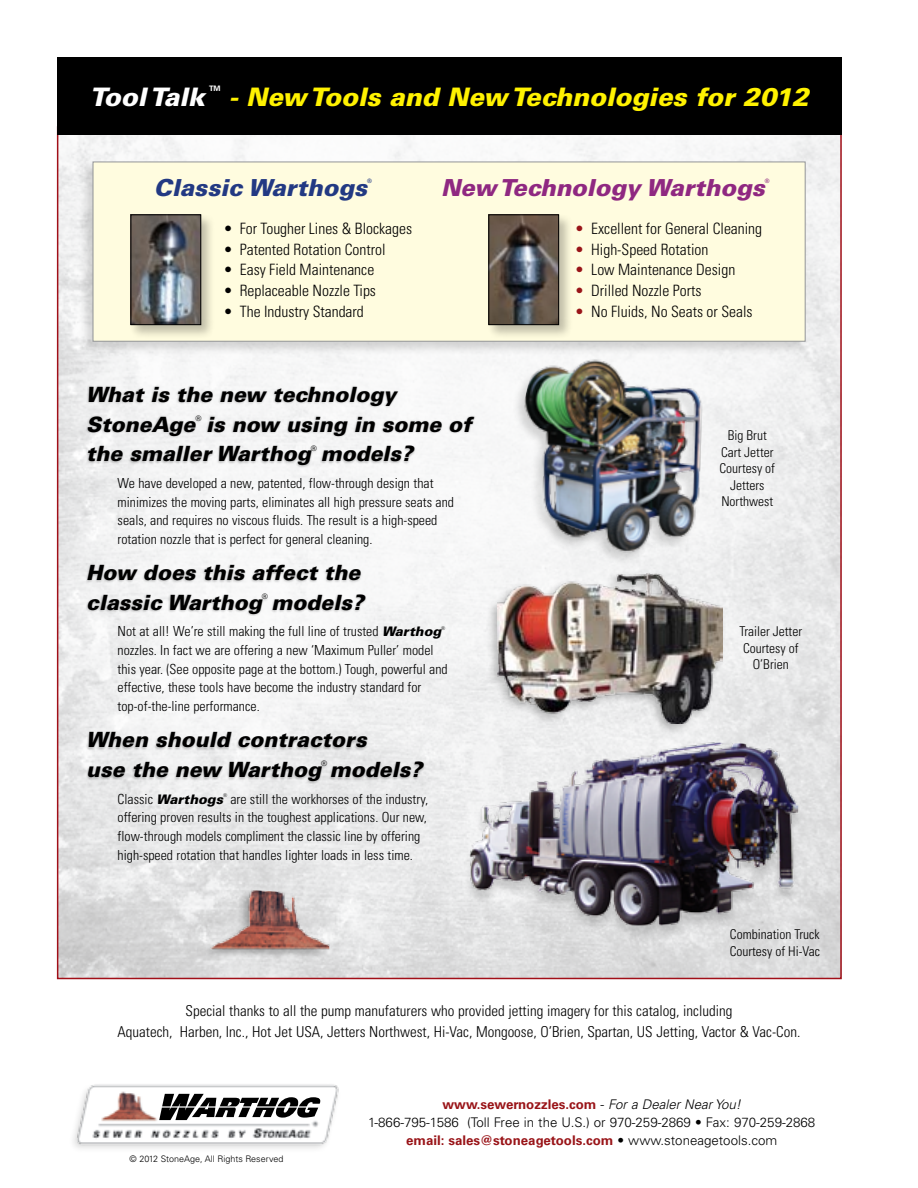
<style>
.page{position:relative;width:918px;height:1188px;background:#fff}
.page>*{position:absolute;margin:0;border:0;box-sizing:border-box;transform-origin:0 0}
.t1{font:italic 900 25.5px "Univers LT Std";color:#fff200}
.t2{font:italic 900 25.5px "Univers LT Std";letter-spacing:-.06em;color:#fff}
.t3{font:italic 900 23.4px "Univers LT Std";color:#8f2881}
.t4{font:italic 900 23.4px "Univers LT Std";color:#223983}
.t5{font:italic 900 21px/29.8px "Univers LT Std";color:#000}
.t6{font:300 condensed 15.6px "Univers LT Std";color:#000}
.t7{font:300 condensed 15px/21px "Univers LT Std";color:#000;text-align:center}
.t8{font:300 condensed 13.95px/18.8px "Univers LT Std";color:#000}
.t9{font:300 condensed 13.5px/16.5px "Univers LT Std";color:#000;text-align:center}
.t10{font:300 13.35px/17.7px "Univers LT Std";color:#000;text-align:center}
.t11{font:italic 900 13.2px "Univers LT Std";color:#000}
.t12{font:300 9px "Univers LT Std";color:#000}
.t13{font:7.5px "Univers LT Std";color:#000}
.t14{font:700 7.5px "Univers LT Std";color:#fff}
.t15{font:700 6px "Univers LT Std";color:#223983}
.t16{font:700 6px "Univers LT Std";color:#8f2881}
.t17{font:4.95px "Univers LT Std";color:#000}
.s1{font-weight:900;font-style:italic;font-stretch:normal;font-size:13.2px}
.s2{font-weight:300;font-style:normal;font-stretch:condensed;font-size:13.95px}
.s3{color:#991418}
.s4{font-weight:700;color:#991418}
.s5{font-style:italic}
</style>
<div class="page">
<img style="left:60px;top:134px;width:779px;height:842px">
<div style="left:57px;top:57px;width:785px;height:77px;background:#000"></div>
<div style="left:78px;top:159px;width:729px;height:197px;background:#000;opacity:.15"></div>
<div style="left:93px;top:162px;width:713px;height:180px;background:#fffcdf;border:1px solid #939598"></div>
<div style="left:486px;top:212px;width:87px;height:127px;background:#000;opacity:.25"></div>
<img style="left:491px;top:217px;width:66px;height:106px">
<div style="left:489px;top:215px;width:70px;height:110px;border:1px solid #000"></div>
<div style="left:462px;top:743px;width:344px;height:199px;background:#000;opacity:.15"></div>
<img style="left:470px;top:738px;width:328px;height:187px">
<img style="left:476px;top:513px;width:35px;height:31px">
<div style="left:511px;top:359px;width:192px;height:206px;background:#f2f2f3"></div>
<img style="left:511px;top:355px;width:217px;height:205px">
<div style="left:86px;top:385px;width:390px;height:399px;background:#000;opacity:.25"></div>
<img style="left:73px;top:1084px;width:266px;height:65px">
<svg style="left:159px;top:1094px;width:162px;height:26px"></svg>
<div style="left:128px;top:212px;width:87px;height:127px;background:#000;opacity:.25"></div>
<img style="left:133px;top:217px;width:66px;height:106px">
<div style="left:131px;top:215px;width:70px;height:110px;border:1px solid #000"></div>
<div style="left:200px;top:890px;width:130px;height:69px;background:#000;opacity:.25"></div>
<img style="left:206px;top:888px;width:129px;height:63px">
<div style="left:485px;top:570px;width:242px;height:165px;background:#000;opacity:.25"></div>
<img style="left:497px;top:573px;width:225px;height:150px">
<h1 class="t2" style="left:90px;top:81px;width:117px">Tool Talk</h1>
<p class="t14" style="left:209px;top:84px;width:13px">TM</p>
<h1 class="t1" style="left:229px;top:81px;width:581px">- New Tools and New Technologies for 2012</h1>
<h2 class="t4" style="left:154px;top:173px;width:215px">Classic Warthogs</h2>
<p class="t15" style="left:367px;top:178px;width:6px">®</p>
<h2 class="t3" style="left:441px;top:173px;width:325px">New Technology Warthogs</h2>
<p class="t16" style="left:765px;top:177px;width:6px">®</p>
<p class="t6" style="left:223px;top:219px;width:190px">• For Tougher Lines &amp; Blockages</p>
<p class="t6" style="left:223px;top:240px;width:164px">• Patented Rotation Control</p>
<p class="t6" style="left:223px;top:261px;width:152px">• Easy Field Maintenance</p>
<p class="t6" style="left:223px;top:281px;width:154px">• Replaceable Nozzle Tips</p>
<p class="t6" style="left:223px;top:302px;width:142px">• The Industry Standard</p>
<h3 class="t5" style="left:86px;top:379px;width:312px">What is the new technology<br>StoneAge</h3>
<p class="t13" style="left:195px;top:414px;width:7px">®</p>
<h3 class="t5" style="left:86px;top:409px;width:387px;text-indent:120px">is now using in some of the smaller Warthog</h3>
<p class="t13" style="left:311px;top:444px;width:7px">®</p>
<h3 class="t5" style="left:321px;top:439px;width:94px">models?</h3>
<p class="t8" style="left:118px;top:474px;width:338px">We have developed a new, patented, flow-through design that minimizes the moving parts, eliminates all high pressure seats and seals, and requires no viscous fluids. The result is a high-speed rotation nozzle that is perfect for general cleaning.</p>
<h3 class="t5" style="left:86px;top:558px;width:276px">How does this affect the classic Warthog</h3>
<p class="t13" style="left:262px;top:592px;width:7px">®</p>
<h3 class="t5" style="left:272px;top:587px;width:94px">models?</h3>
<p class="t8" style="left:118px;top:622px;width:325px">Not at all! We’re still making the full line of trusted <span class="s1">Warthog</span></p>
<p class="t17" style="left:441px;top:625px;width:6px">®</p>
<p class="t8" style="left:118px;top:641px;width:332px">nozzles. In fact we are offering a new ‘Maximum Puller’ model this year. (See opposite page at the bottom.) Tough, powerful and effective, these tools have become the industry standard for top-of-the-line performance.</p>
<h3 class="t5" style="left:86px;top:725px;width:337px">When should contractors<br>use the new Warthog models?</h3>
<p class="t13" style="left:321px;top:759px;width:7px">®</p>
<p class="t8" style="left:118px;top:789px;width:312px;text-indent:113px">are still the workhorses of the industry, offering proven results in the toughest applications. Our new, flow-through models compliment the classic line by offering high-speed rotation that handles lighter loads in less time.</p>
<p class="t11" style="left:118px;top:791px;width:107px"><span class="s2">Classic</span> Warthogs</p>
<p class="t17" style="left:223px;top:793px;width:6px">®</p>
<p class="t6" style="left:575px;top:219px;width:189px"><span class="s3">•</span> Excellent for General Cleaning</p>
<p class="t6" style="left:575px;top:240px;width:135px"><span class="s3">•</span> High-Speed Rotation</p>
<p class="t6" style="left:575px;top:261px;width:162px"><span class="s3">•</span> Low Maintenance Design</p>
<p class="t6" style="left:575px;top:281px;width:128px"><span class="s3">•</span> Drilled Nozzle Ports</p>
<p class="t6" style="left:575px;top:302px;width:179px"><span class="s3">•</span> No Fluids, No Seats or Seals</p>
<p class="t9" style="left:720px;top:427px;width:57px">Big Brut<br>Cart Jetter<br>Courtesy of<br>Jetters<br>Northwest</p>
<p class="t9" style="left:739px;top:623px;width:64px">Trailer Jetter<br>Courtesy of<br>O’Brien</p>
<p class="t9" style="left:730px;top:926px;width:92px;text-align:left">Combination Truck<br>Courtesy of Hi-Vac</p>
<p class="t7" style="left:118px;top:1000px;width:684px">Special thanks to all the pump manufaturers who provided jetting imagery for this catalog, including<br>Aquatech, Harben, Inc., Hot Jet USA, Jetters Northwest, Hi-Vac, Mongoose, O’Brien, Spartan, US Jetting, Vactor &amp; Vac-Con.</p>
<p class="t12" style="left:130px;top:1153px;width:155px">© 2012 StoneAge, All Rights Reserved</p>
<p class="t10" style="left:368px;top:1096px;width:449px"><span class="s4">www.sewernozzles.com</span> - <span class="s5">For a Dealer Near You!<br></span>1-866-795-1586 (Toll Free in the U.S.) or 970-259-2869 • Fax: 970-259-2868 <span class="s4">email: sales@stoneagetools.com</span> • www.stoneagetools.com</p>
</div>
